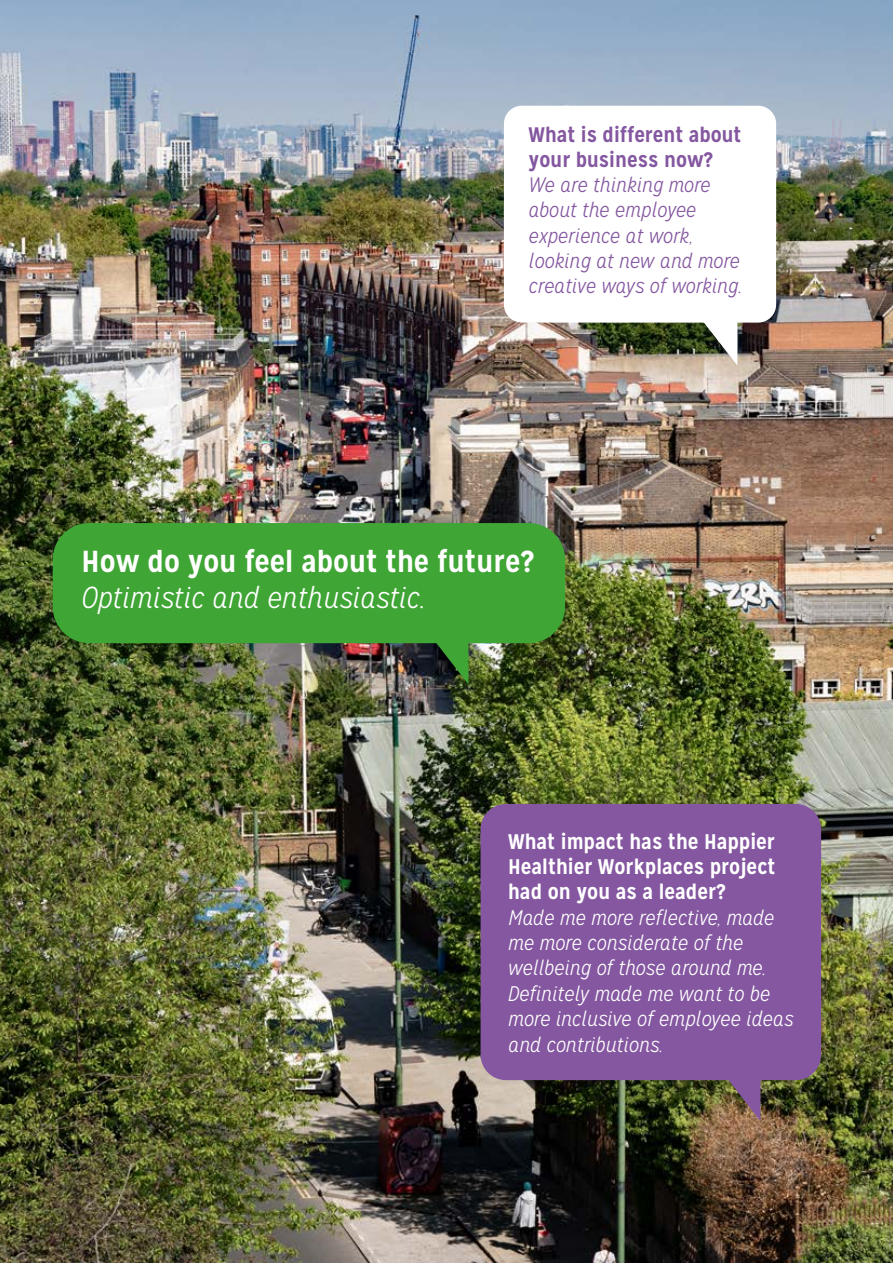
<style>
.page{position:relative;width:893px;height:1263px;background:#fff}
.page>*{position:absolute;margin:0;border:0;box-sizing:border-box;transform-origin:0 0}
.t1{font:700 30.3px "Mission Gothic";color:#fff}
.t2{font:italic 300 30.3px "Mission Gothic";color:#fff}
.t3{font:italic 300 21.15px/25.3px "Mission Gothic";color:#fff}
.t4{font:700 21.15px/25.3px "Mission Gothic";color:#fff;text-align:justify}
.t5{font:italic 300 21px/25.2px "Mission Gothic";color:#8457a0}
.t6{font:700 21px/25.2px "Mission Gothic";color:#8457a0}
</style>
<div class="page">
<img style="left:0;top:0;width:893px;height:1263px">
<div style="left:504px;top:106px;width:272px;height:217px;background:#fff;border-radius:18px"></div>
<div style="left:481px;top:804px;width:340px;height:276px;background:#8457a0;border-radius:25px"></div>
<div style="left:53px;top:523px;width:512px;height:120px;background:#3fa535;border-radius:36px"></div>
<svg style="left:694px;top:322px;width:43px;height:44px"></svg>
<svg style="left:425px;top:643px;width:43px;height:41px"></svg>
<svg style="left:717px;top:1080px;width:43px;height:41px"></svg>
<p class="t6" style="left:529px;top:122px;width:214px">What is different about your business now?</p>
<p class="t5" style="left:529px;top:173px;width:215px">We are thinking more about the employee experience at work, looking at new and more creative ways of working.</p>
<h1 class="t1" style="left:82px;top:542px;width:454px">How do you feel about the future?</h1>
<h1 class="t2" style="left:82px;top:580px;width:345px">Optimistic and enthusiastic.</h1>
<p class="t4" style="left:508px;top:828px;width:269px">What impact has the Happier Healthier Workplaces project had on you as a leader?</p>
<p class="t3" style="left:508px;top:905px;width:287px">Made me more reflective, made me more considerate of the wellbeing of those around me.<br>Definitely made me want to be more inclusive of employee ideas and contributions.</p>
</div>
